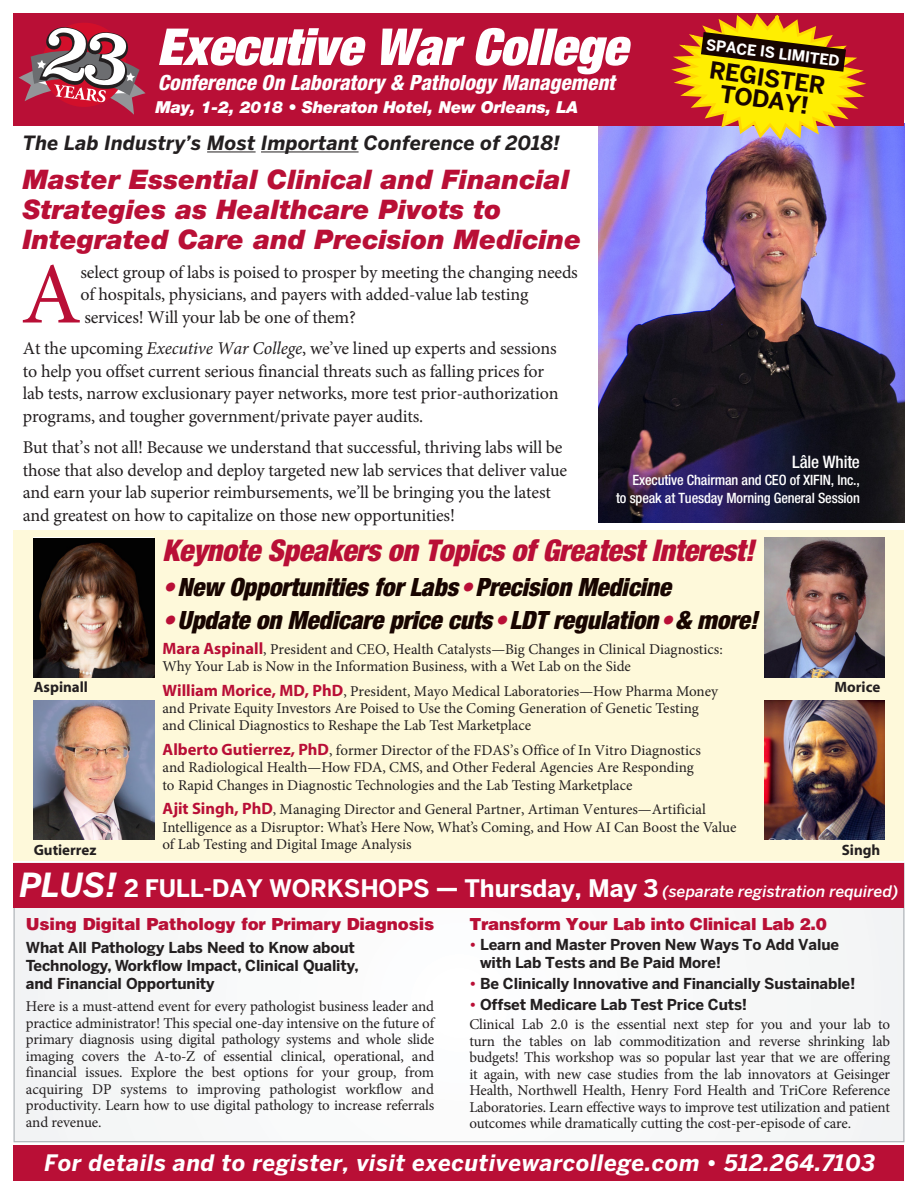
<style>
.page{position:relative;width:918px;height:1188px;background:#fff}
.page>*{position:absolute;margin:0;border:0;box-sizing:border-box;transform-origin:0 0}
.t1{font:87.3px "Minion Pro";color:#b90f36}
.t2{font:italic 900 expanded 51px "Helvetica Neue";color:#fff}
.t3{font:italic 900 condensed 30px "Helvetica Neue";letter-spacing:-.01em;color:#b90f36}
.t4{font:italic 900 27px/30px "Helvetica Neue";color:#b90f36}
.t5{font:italic 900 condensed 25.2px "Helvetica Neue";letter-spacing:-.005em;color:#180500}
.t6{font:700 24px "Benton Sans";letter-spacing:-.01em;color:#fff}
.t7{font:700 23.4px/21.9px "Benton Sans";color:#180500;text-align:center}
.t8{font:italic 700 22.5px "Benton Sans";letter-spacing:.025em;color:#fff}
.t9{font:italic 800 condensed 21px "Helvetica Neue";color:#fff}
.t10{font:italic 700 19.5px "Benton Sans";letter-spacing:.01em;color:#231f20}
.t11{font:18px/22.5px "Minion Pro";letter-spacing:-.01em;color:#231f20}
.t12{font:500 condensed 17.25px "Helvetica Neue";letter-spacing:-.01em;color:#fff}
.t13{font:900 16.65px "Helvetica";letter-spacing:-.01em;color:#b90f36}
.t14{font:italic 900 16.5px "Helvetica Neue";letter-spacing:-.01em;color:#fff}
.t15{font:15px/16.5px "Minion Pro";color:#231f20}
.t16{font:700 15px/18px "Benton Sans";letter-spacing:-.01em;color:#231f20}
.t17{font:700 15px "Myriad";color:#231f20}
.t18{font:700 15px "Benton Sans";color:#fff}
.t19{font:500 condensed 14.25px/17.1px "Helvetica Neue";letter-spacing:-.01em;color:#fff;text-align:right}
.s1{font-style:italic}
.s2{color:#b90f36}
.s3{font-family:"Myriad";font-weight:700;font-size:16.5px;color:#b90f36}
.s4{font-style:italic;font-size:33px}
.s5{font-weight:500;font-style:italic;font-size:15.75px}
</style>
<div class="page">
<hr style="left:207px;top:151px;width:49px;height:1px;background:#231f20">
<hr style="left:261px;top:151px;width:98px;height:1px;background:#231f20">
<div style="left:14px;top:863px;width:890px;height:279px;background:#f7f8f9"></div>
<div style="left:14px;top:863px;width:890px;height:45px;background:#b90f36"></div>
<img style="left:598px;top:126px;width:306px;height:396px">
<div style="left:14px;top:14px;width:890px;height:112px;background:#b90f36"></div>
<svg style="left:19px;top:23px;width:127px;height:92px"></svg>
<svg style="left:666px;top:13px;width:205px;height:129px"></svg>
<div style="left:14px;top:530px;width:890px;height:331px;background:#fef9da"></div>
<img style="left:34px;top:538px;width:120px;height:139px">
<img style="left:34px;top:700px;width:120px;height:140px">
<img style="left:764px;top:537px;width:120px;height:140px">
<img style="left:764px;top:700px;width:120px;height:139px">
<div style="left:14px;top:1145px;width:890px;height:35px;background:#b90f36"></div>
<p class="t2" style="left:157px;top:14px;width:472px">Executive War College</p>
<p class="t14" style="left:155px;top:97px;width:425px">May, 1-2, 2018 • Sheraton Hotel, New Orleans, LA</p>
<p class="t9" style="left:158px;top:69px;width:459px">Conference On Laboratory &amp; Pathology Management</p>
<p class="t18" style="left:707px;top:36px;width:136px;rotate:7deg">SPACE IS LIMITED</p>
<p class="t7" style="left:711px;top:59px;width:118px;rotate:8deg">REGISTER<br>TODAY!</p>
<p class="t10" style="left:23px;top:131px;width:539px">The Lab Industry’s Most Important Conference of 2018!</p>
<p class="t4" style="left:23px;top:164px;width:560px">Master Essential Clinical and Financial<br>Strategies as Healthcare Pivots to<br>Integrated Care and Precision Medicine</p>
<p class="t1" style="left:21px;top:236px;width:62px">A</p>
<p class="t11" style="left:80px;top:261px;width:499px">select group of labs is poised to prosper by meeting the changing needs of hospitals, physicians, and payers with added-value lab testing services! Will your lab be one of them?</p>
<p class="t11" style="left:23px;top:337px;width:537px">At the upcoming <span class="s1">Executive War College</span>, we’ve lined up experts and sessions to help you offset current serious financial threats such as falling prices for lab tests, narrow exclusionary payer networks, more test prior-authorization programs, and tougher government/private payer audits.</p>
<p class="t11" style="left:23px;top:436px;width:546px">But that’s not all! Because we understand that successful, thriving labs will be those that also develop and deploy targeted new lab services that deliver value and earn your lab superior reimbursements, we’ll be bringing you the latest and greatest on how to capitalize on those new opportunities!</p>
<p class="t12" style="left:792px;top:452px;width:69px">Lâle White</p>
<p class="t19" style="left:616px;top:472px;width:245px">Executive Chairman and CEO of XIFIN, Inc.,<br>to speak at Tuesday Morning General Session</p>
<p class="t3" style="left:163px;top:532px;width:593px">Keynote Speakers on Topics of Greatest Interest!</p>
<p class="t5" style="left:163px;top:572px;width:510px"><span class="s2">•</span>New Opportunities for Labs<span class="s2">•</span>Precision Medicine</p>
<p class="t5" style="left:163px;top:605px;width:597px"><span class="s2">•</span>Update on Medicare price cuts<span class="s2">•</span>LDT regulation<span class="s2">•</span>&amp; more!</p>
<p class="t15" style="left:163px;top:640px;width:562px;line-height:17.2px"><span class="s3">Mara Aspinall</span>, President and CEO, Health Catalysts—Big Changes in Clinical Diagnostics:<br>Why Your Lab is Now in the Information Business, with a Wet Lab on the Side</p>
<p class="t15" style="left:163px;top:682px;width:557px;line-height:17.2px"><span class="s3">William Morice, MD, PhD</span>, President, Mayo Medical Laboratories—How Pharma Money and Private Equity Investors Are Poised to Use the Coming Generation of Genetic Testing and Clinical Diagnostics to Reshape the Lab Test Marketplace</p>
<p class="t15" style="left:163px;top:742px;width:540px;line-height:17.2px"><span class="s3">Alberto Gutierrez, PhD</span>, former Director of the FDAS’s Office of In Vitro Diagnostics and Radiological Health—How FDA, CMS, and Other Federal Agencies Are Responding to Rapid Changes in Diagnostic Technologies and the Lab Testing Marketplace</p>
<p class="t15" style="left:163px;top:801px;width:575px;line-height:17.2px"><span class="s3">Ajit Singh, PhD</span>, Managing Director and General Partner, Artiman Ventures—Artificial<br>Intelligence as a Disruptor: What’s Here Now, What’s Coming, and How AI Can Boost the Value of Lab Testing and Digital Image Analysis</p>
<p class="t17" style="left:34px;top:679px;width:56px">Aspinall</p>
<p class="t17" style="left:835px;top:679px;width:47px">Morice</p>
<p class="t17" style="left:34px;top:842px;width:64px">Gutierrez</p>
<p class="t17" style="left:842px;top:842px;width:40px">Singh</p>
<p class="t6" style="left:19px;top:874px;width:881px"><span class="s4">PLUS!</span> 2 FULL-DAY WORKSHOPS — Thursday, May 3 <span class="s5">(separate registration required)</span></p>
<p class="t13" style="left:26px;top:914px;width:410px">Using Digital Pathology for Primary Diagnosis</p>
<p class="t16" style="left:26px;top:938px;width:334px">What All Pathology Labs Need to Know about<br>Technology, Workflow Impact, Clinical Quality, and Financial Opportunity</p>
<p class="t15" style="left:26px;top:998px;width:410px;text-align:justify">Here is a must-attend event for every pathologist business leader and practice administrator! This special one-day intensive on the future of primary diagnosis using digital pathology systems and whole slide imaging covers the A-to-Z of essential clinical, operational, and financial issues. Explore the best options for your group, from acquiring DP systems to improving pathologist workflow and productivity. Learn how to use digital pathology to increase referrals and revenue.</p>
<p class="t13" style="left:469px;top:914px;width:359px">Transform Your Lab into Clinical Lab 2.0</p>
<p class="t16" style="left:480px;top:935px;width:361px;text-indent:-11px"><span class="s2">•</span> Learn and Master Proven New Ways To Add Value with Lab Tests and Be Paid More!</p>
<p class="t16" style="left:469px;top:974px;width:388px"><span class="s2">•</span> Be Clinically Innovative and Financially Sustainable!</p>
<p class="t16" style="left:469px;top:995px;width:279px"><span class="s2">•</span> Offset Medicare Lab Test Price Cuts!</p>
<p class="t15" style="left:469px;top:1016px;width:422px;text-align:justify">Clinical Lab 2.0 is the essential next step for you and your lab to turn the tables on lab commoditization and reverse shrinking lab budgets! This workshop was so popular last year that we are offering it again, with new case studies from the lab innovators at Geisinger Health, Northwell Health, Henry Ford Health and TriCore Reference Laboratories. Learn effective ways to improve test utilization and patient outcomes while dramatically cutting the cost-per-episode of care.</p>
<p class="t8" style="left:45px;top:1149px;width:832px">For details and to register, visit executivewarcollege.com • 512.264.7103</p>
</div>
